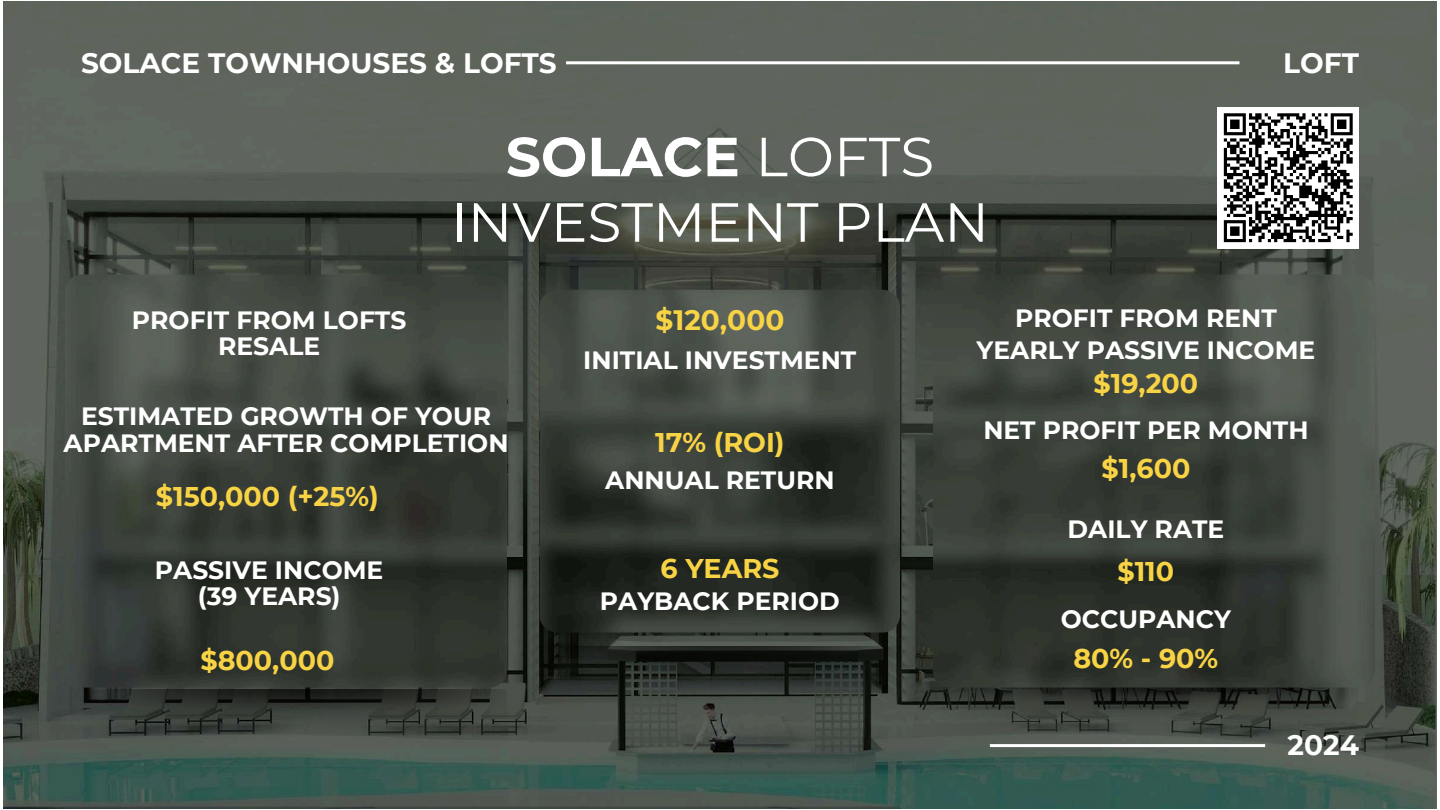
<style>
.page{position:relative;width:1440px;height:810px;background:#fff}
.page>*{position:absolute;margin:0;border:0;box-sizing:border-box;transform-origin:0 0}
.t1{font:55px/65.5px "Montserrat";color:#fff;text-align:center}
.t2{font:700 28px "Montserrat";color:#fff}
.t3{font:700 28px "Montserrat";color:#f8d445}
.t4{font:700 27px "Montserrat";color:#f8d445}
.t5{font:700 25px/26.2px "Montserrat";color:#fff;text-align:center}
.s1{font-weight:700}
</style>
<div class="page">
<img style="left:3px;top:2px;width:1434px;height:806px">
<img style="left:933px;top:682px;width:426px;height:72px">
<img style="left:81px;top:689px;width:426px;height:71px">
<img style="left:540px;top:647px;width:360px;height:60px">
<img style="left:65px;top:274px;width:442px;height:414px;border-radius:17px">
<img style="left:933px;top:274px;width:442px;height:414px;border-radius:17px">
<img style="left:540px;top:290px;width:360px;height:343px;border-radius:17px">
<hr style="left:566px;top:61px;width:673px;height:3px;background:#fff">
<div style="left:1218px;top:107px;width:141px;height:141px;background:#fff"></div>
<svg style="left:1223px;top:113px;width:130px;height:130px"></svg>
<p class="t2" style="left:81px;top:46px;width:477px">SOLACE TOWNHOUSES &amp; LOFTS</p>
<p class="t2" style="left:1283px;top:46px;width:77px">LOFT</p>
<h1 class="t1" style="left:451px;top:124px;width:539px"><span class="s1">SOLACE</span> LOFTS<br>INVESTMENT PLAN</h1>
<p class="t3" style="left:656px;top:303px;width:130px">$120,000</p>
<p class="t5" style="left:132px;top:307px;width:276px">PROFIT FROM LOFTS<br>RESALE</p>
<p class="t5" style="left:1015px;top:305px;width:263px">PROFIT FROM RENT</p>
<p class="t5" style="left:977px;top:337px;width:340px">YEARLY PASSIVE INCOME</p>
<p class="t5" style="left:583px;top:347px;width:275px">INITIAL INVESTMENT</p>
<p class="t4" style="left:1094px;top:367px;width:106px">$19,200</p>
<p class="t5" style="left:64px;top:403px;width:446px">ESTIMATED GROWTH OF YOUR<br>APARTMENT AFTER COMPLETION</p>
<p class="t4" style="left:156px;top:480px;width:225px">$150,000 (+25%)</p>
<p class="t5" style="left:155px;top:557px;width:230px">PASSIVE INCOME (39 YEARS)</p>
<p class="t4" style="left:655px;top:425px;width:131px">17% (ROI)</p>
<p class="t5" style="left:605px;top:467px;width:231px">ANNUAL RETURN</p>
<p class="t4" style="left:661px;top:551px;width:120px">6 YEARS</p>
<p class="t5" style="left:600px;top:588px;width:241px">PAYBACK PERIOD</p>
<p class="t5" style="left:983px;top:417px;width:327px">NET PROFIT PER MONTH</p>
<p class="t4" style="left:1102px;top:452px;width:90px">$1,600</p>
<p class="t5" style="left:1068px;top:516px;width:158px">DAILY RATE</p>
<p class="t4" style="left:1117px;top:555px;width:58px">$110</p>
<p class="t5" style="left:1061px;top:606px;width:172px">OCCUPANCY</p>
<p class="t4" style="left:201px;top:643px;width:135px">$800,000</p>
<p class="t4" style="left:1073px;top:642px;width:146px">80% - 90%</p>
<p class="t2" style="left:1288px;top:727px;width:73px">2024</p>
</div>
